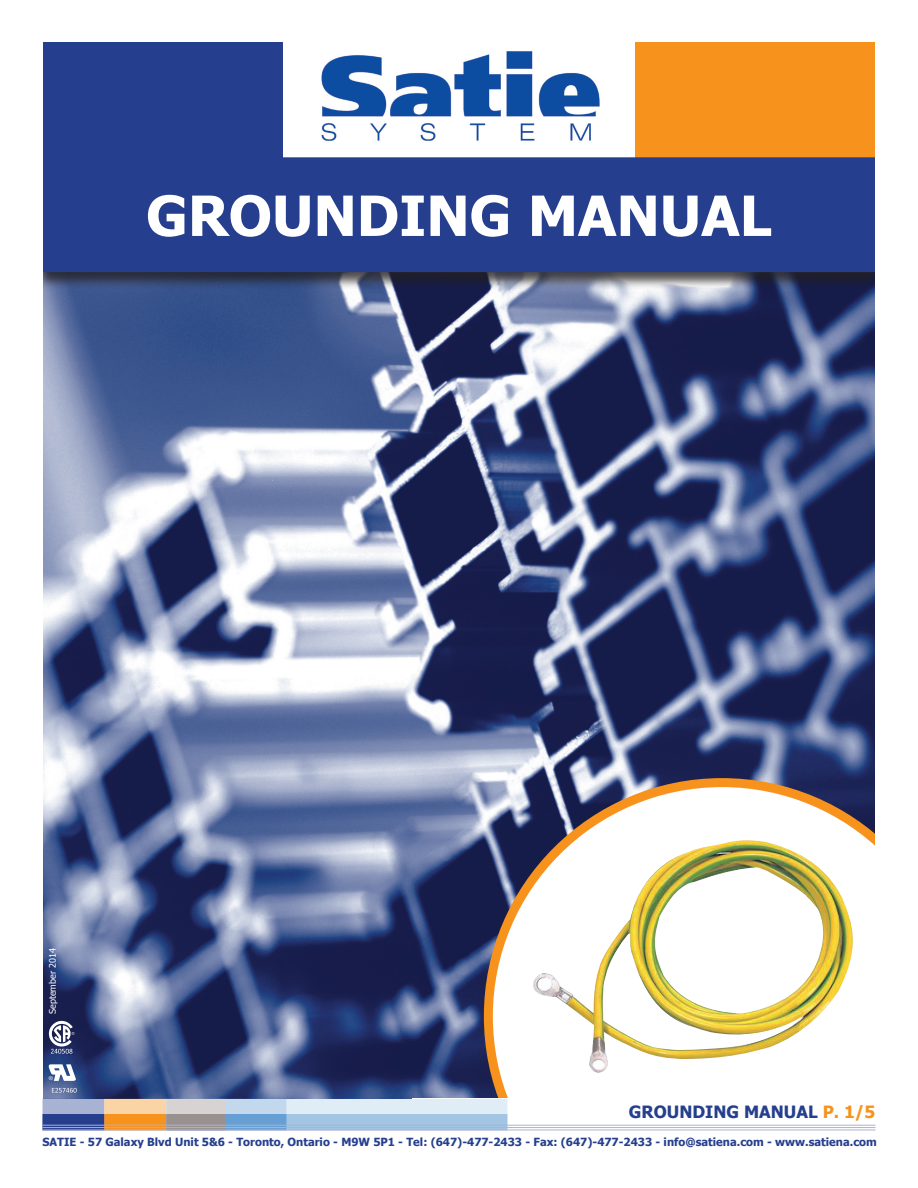
<style>
.page{position:relative;width:918px;height:1188px;background:#fff}
.page>*{position:absolute;margin:0;border:0;box-sizing:border-box;transform-origin:0 0}
.t1{font:700 55.5px "Tahoma";color:#fff}
.t2{font:700 16.95px "Tahoma";color:#253f8e}
.t3{font:700 11.25px "Tahoma";color:#253f8e}
.t4{font:9px "Tahoma";color:#fff}
.s1{color:#f7931d}
</style>
<div class="page">
<img style="left:43px;top:290px;width:832px;height:809px">
<svg style="left:484px;top:778px;width:391px;height:321px"></svg>
<div style="left:635px;top:43px;width:240px;height:115px;background:#f7931d"></div>
<div style="left:33px;top:156px;width:852px;height:134px;background:#231f20;opacity:.8"></div>
<div style="left:43px;top:157px;width:832px;height:115px;background:#253f8e"></div>
<img style="left:321px;top:51px;width:279px;height:90px">
<div style="left:43px;top:43px;width:240px;height:115px;background:#253f8e"></div>
<img style="left:533px;top:840px;width:320px;height:233px">
<div style="left:0;top:19px;width:43px;height:1169px;background:#fff"></div>
<div style="left:875px;top:19px;width:43px;height:1169px;background:#fff"></div>
<svg style="left:43px;top:1099px;width:464px;height:31px;background:#b7bfca"></svg>
<hr style="left:43px;top:1127px;width:832px;height:1px;background:#afb0d2">
<hr style="left:43px;top:1125px;width:832px;height:1px;background:#afb0d2">
<hr style="left:43px;top:1130px;width:832px;height:1px;background:#afb0d2">
<svg style="left:49px;top:1064px;width:27px;height:17px"></svg>
<svg style="left:52px;top:1088px;width:25px;height:5px"></svg>
<svg style="left:49px;top:1021px;width:25px;height:33px"></svg>
<h1 class="t1" style="left:146px;top:177px;width:627px">GROUNDING MANUAL</h1>
<p class="t4" style="left:46px;top:1014px;width:67px;rotate:-90deg">September 2014</p>
<h2 class="t2" style="left:629px;top:1100px;width:248px">GROUNDING MANUAL <span class="s1">P. 1/5</span></h2>
<p class="t3" style="left:43px;top:1134px;width:836px">SATIE - 57 Galaxy Blvd Unit 5&amp;6 - Toronto, Ontario - M9W 5P1 - Tel: (647)-477-2433 - Fax: (647)-477-2433 - info@satiena.com - www.satiena.com</p>
</div>
